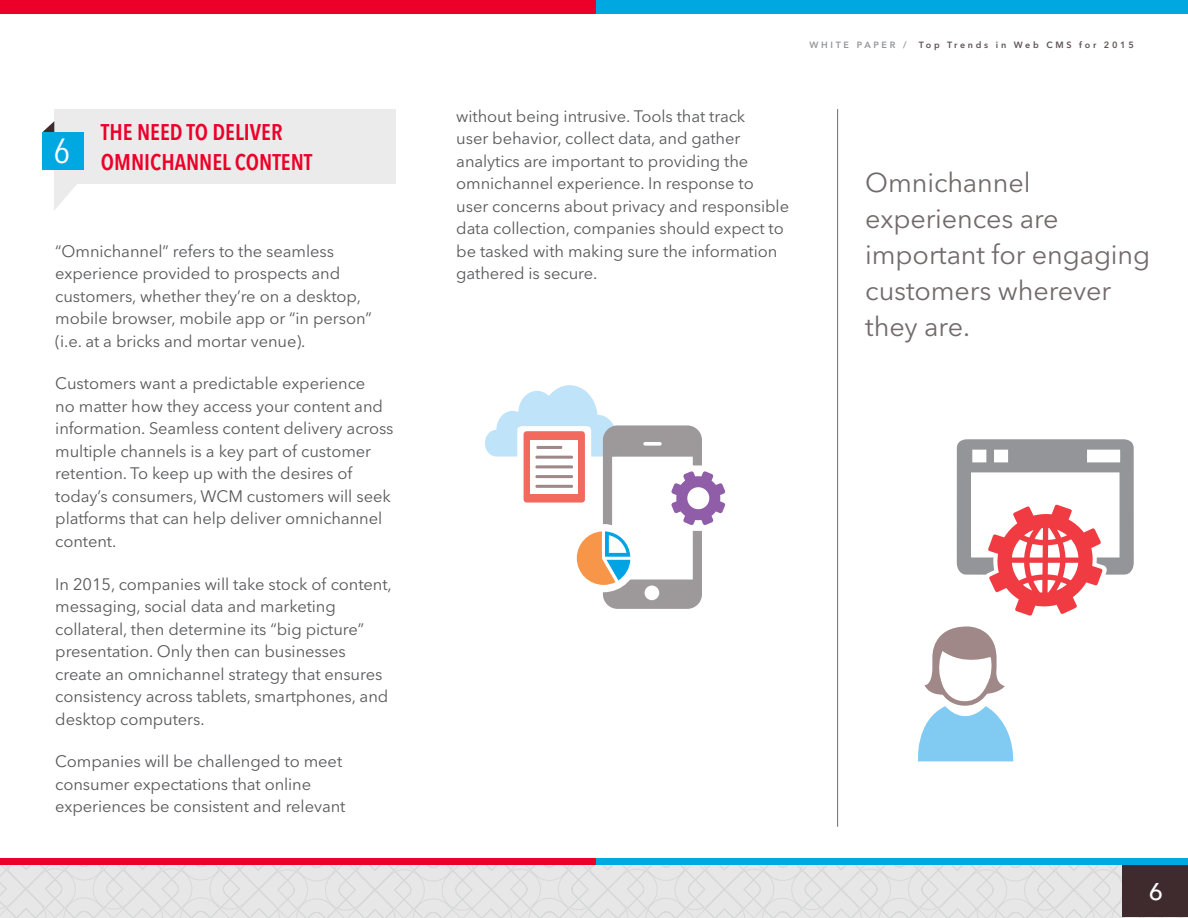
<style>
.page{position:relative;width:1188px;height:918px;background:#fff}
.page>*{position:absolute;margin:0;border:0;box-sizing:border-box;transform-origin:0 0}
.t1{font:27px/36px "Avenir Next LT Pro";letter-spacing:-.005em;color:#726a6b}
.t2{font:500 24px "Avenir Next LT Pro";color:#fff}
.t3{font:600 condensed 22.5px/30px "Avenir Next LT Pro";color:#eb0029}
.t4{font:16.5px/22.5px "Avenir Next LT Pro";letter-spacing:-.005em;color:#58595b}
.t5{font:600 9px "Avenir Next LT Pro";letter-spacing:.3em;color:#5d5253}
.t6{font:600 9px "Avenir Next LT Pro";letter-spacing:.3em;color:#939598}
</style>
<div class="page">
<div style="left:0;top:0;width:597px;height:13px;background:#eb0029"></div>
<div style="left:597px;top:0;width:591px;height:13px;background:#00a8e1"></div>
<svg style="left:0;top:865px;width:1188px;height:53px;background:#e4e4e4"></svg>
<div style="left:1122px;top:864px;width:66px;height:53px;background:#3f2b2e"></div>
<div style="left:0;top:858px;width:597px;height:6px;background:#eb0029"></div>
<div style="left:597px;top:858px;width:591px;height:6px;background:#00a8e1"></div>
<div style="left:0;top:1px;width:597px;height:13px;background:#eb0029"></div>
<div style="left:597px;top:1px;width:591px;height:13px;background:#00a8e1"></div>
<hr style="left:837px;top:109px;width:1px;height:718px;background:#726a6b">
<svg style="left:54px;top:184px;width:23px;height:26px"></svg>
<div style="left:54px;top:109px;width:342px;height:75px;background:#ebebec"></div>
<svg style="left:43px;top:121px;width:11px;height:11px"></svg>
<div style="left:43px;top:132px;width:41px;height:38px;background:#00a8e1"></div>
<svg style="left:918px;top:626px;width:95px;height:135px"></svg>
<svg style="left:957px;top:439px;width:177px;height:177px"></svg>
<svg style="left:485px;top:385px;width:240px;height:224px"></svg>
<hr style="left:535px;top:456px;width:38px;height:3px;background:#a08888">
<hr style="left:535px;top:465px;width:38px;height:3px;background:#a08888">
<hr style="left:535px;top:475px;width:38px;height:3px;background:#a08888">
<hr style="left:535px;top:485px;width:38px;height:3px;background:#a08888">
<h3 class="t3" style="left:54px;top:117px;width:219px;text-indent:47px">THE NEE D TO DE LIVER<br><sup>6</sup> OMNIC</h3>
<h3 class="t3" style="left:161px;top:147px;width:27px">HANNE</h3>
<h3 class="t3" style="left:222px;top:147px;width:92px">L CONTENT</h3>
<p class="t4" style="left:55px;top:240px;width:318px">“Omnichannel” refers to the seamless experience provided to prospects and customers, whether they’re on a desktop, mobile browser, mobile app or “in person” (i.e. at a bricks and mortar venue).</p>
<p class="t4" style="left:55px;top:372px;width:340px">Customers want a predictable experience<br>no matter how they access your content and information. Seamless content delivery across multiple channels is a key part of customer retention. To keep up with the desires of today’s consumers, WCM customers will seek platforms that can help deliver omnichannel content.</p>
<p class="t4" style="left:55px;top:573px;width:338px">In 2015, companies will take stock of content, messaging, social data and marketing collateral, then determine its “big picture” presentation. Only then can businesses create an omnichannel strategy that ensures consistency across tablets, smartphones, and desktop computers.</p>
<p class="t4" style="left:55px;top:750px;width:292px">Companies will be challenged to meet consumer expectations that online experiences be consistent and relevant</p>
<p class="t6" style="left:809px;top:39px;width:99px">WHITE PAPER /</p>
<p class="t5" style="left:919px;top:39px;width:217px">Top Trends in Web CMS for 2015</p>
<p class="t4" style="left:456px;top:105px;width:334px">without being intrusive. Tools that track<br>user behavior, collect data, and gather analytics are important to providing the omnichannel experience. In response to user concerns about privacy and responsible data collection, companies should expect to be tasked with making sure the information gathered is secure.</p>
<h1 class="t1" style="left:865px;top:164px;width:286px">Omnichannel experiences are important for engaging customers wherever they are.</h1>
<h2 class="t2" style="left:1149px;top:877px;width:16px">6</h2>
</div>
